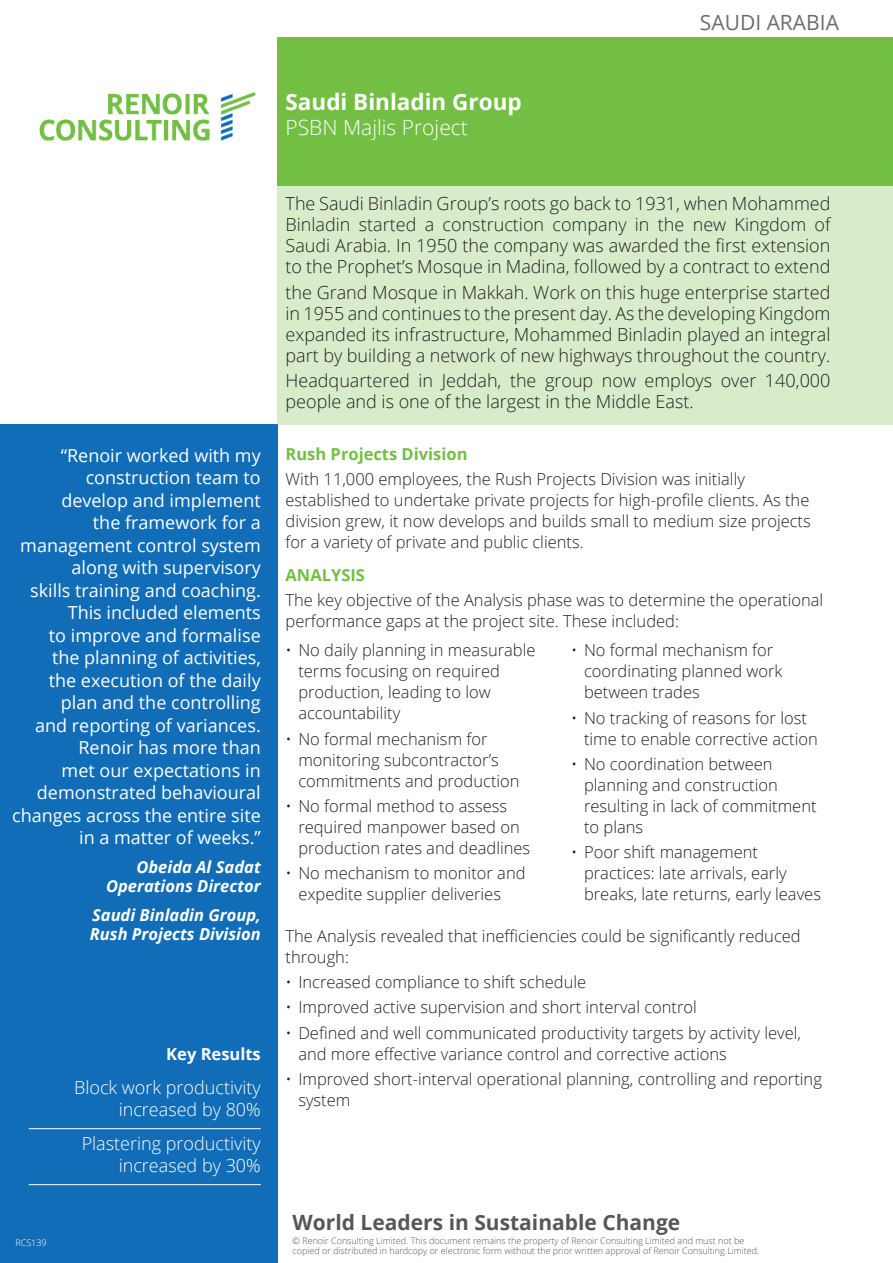
<style>
.page{position:relative;width:893px;height:1263px;background:#fff}
.page>*{position:absolute;margin:0;border:0;box-sizing:border-box;transform-origin:0 0}
.Main_Title{font:700 22.5px "Open Sans";color:#fff}
.t1{font:700 21px "Open Sans";color:#575757}
.Tagline{font:300 21px "Open Sans";color:#fff}
.t2{font:21px "Open Sans";color:#6c6d70}
.Main_Para{font:300 18px/21px "Open Sans";color:#231f20;text-align:justify}
.Testimonial{font:18px/22.5px "Open Sans";color:#fff;text-align:right}
.Key_Results_underlin{font:300 18px/21.6px "Open Sans";color:#fff;text-align:right}
.General_Para{font:300 16.5px/21px "Open Sans";color:#231f20}
.Testimonial_name_des{font:italic 700 16.5px/19.8px "Open Sans";color:#fff;text-align:right}
.Section_Titles{font:700 16.5px "Open Sans";color:#73bf43}
.Key_Results{font:700 16.5px "Open Sans";color:#fff}
.t3{font:300 9px/10.5px "Open Sans";color:#575757}
.t4{font:300 9px "Open Sans";color:#fff}
</style>
<div class="page">
<div style="left:0;top:425px;width:277px;height:838px;background:#116db7"></div>
<div style="left:277px;top:37px;width:615px;height:149px;background:#73bf43"></div>
<img style="left:39px;top:93px;width:216px;height:47px">
<div style="left:277px;top:186px;width:615px;height:239px;background:#d8ecca"></div>
<hr style="left:29px;top:1128px;width:232px;height:1px;background:#fff">
<hr style="left:29px;top:1184px;width:232px;height:1px;background:#fff">
<p class="t2" style="left:700px;top:8px;width:141px">SAUDI ARABIA</p>
<p class="Testimonial" style="left:12px;top:443px;width:250px">“Renoir worked with my construction team to<br>develop and implement<br>the framework for a management control system along with supervisory<br>skills training and coaching.<br>This included elements<br>to improve and formalise<br>the planning of activities,<br>the execution of the daily plan and the controlling<br>and reporting of variances.<br>Renoir has more than<br>met our expectations in demonstrated behavioural changes across the entire site in a matter of weeks.”</p>
<p class="Testimonial_name_des" style="left:106px;top:856px;width:156px">Obeida Al Sadat<br>Operations Director</p>
<p class="Testimonial_name_des" style="left:90px;top:904px;width:172px;text-align:left">Saudi Binladin Group,<br>Rush Projects Division</p>
<p class="t4" style="left:15px;top:1237px;width:33px">RCS139</p>
<p class="Key_Results" style="left:166px;top:1042px;width:96px">Key Results</p>
<p class="Key_Results_underlin" style="left:74px;top:1076px;width:188px">Block work productivity increased by 80%</p>
<p class="Key_Results_underlin" style="left:82px;top:1132px;width:181px">Plastering productivity increased by 30%</p>
<p class="Main_Title" style="left:286px;top:86px;width:238px">Saudi Binladin Group</p>
<p class="Tagline" style="left:286px;top:113px;width:184px">PSBN Majlis Project</p>
<p class="Main_Para" style="left:286px;top:193px;width:546px">The Saudi Binladin Group’s roots go back to 1931, when Mohammed Binladin started a construction company in the new Kingdom of Saudi Arabia. In 1950 the company was awarded the first extension to the Prophet’s Mosque in Madina, followed by a contract to extend</p>
<p class="Main_Para" style="left:286px;top:281px;width:546px">the Grand Mosque in Makkah. Work on this huge enterprise started in 1955 and continues to the present day. As the developing Kingdom expanded its infrastructure, Mohammed Binladin played an integral part by building a network of new highways throughout the country.</p>
<p class="Main_Para" style="left:286px;top:369px;width:546px">Headquartered in Jeddah, the group now employs over 140,000 people and is one of the largest in the Middle East.</p>
<p class="Section_Titles" style="left:286px;top:443px;width:183px">Rush Projects Division</p>
<p class="General_Para" style="left:286px;top:468px;width:527px">With 11,000 employees, the Rush Projects Division was initially established to undertake private projects for high-profile clients. As the division grew, it now develops and builds small to medium size projects for a variety of private and public clients.</p>
<p class="Section_Titles" style="left:286px;top:563px;width:81px">ANALYSIS</p>
<p class="General_Para" style="left:286px;top:589px;width:539px">The key objective of the Analysis phase was to determine the operational performance gaps at the project site. These included:</p>
<p class="General_Para" style="left:298px;top:639px;width:239px;text-indent:-13px">• No daily planning in measurable terms focusing on required production, leading to low accountability</p>
<p class="General_Para" style="left:298px;top:728px;width:223px;text-indent:-13px">• No formal mechanism for monitoring subcontractor’s commitments and production</p>
<p class="General_Para" style="left:298px;top:795px;width:233px;text-indent:-13px">• No formal method to assess required manpower based on production rates and deadlines</p>
<p class="General_Para" style="left:298px;top:862px;width:229px;text-indent:-13px">• No mechanism to monitor and expedite supplier deliveries</p>
<p class="General_Para" style="left:584px;top:639px;width:200px;text-indent:-13px">• No formal mechanism for coordinating planned work between trades</p>
<p class="General_Para" style="left:584px;top:707px;width:235px;text-indent:-13px">• No tracking of reasons for lost time to enable corrective action</p>
<p class="General_Para" style="left:584px;top:753px;width:234px;text-indent:-13px">• No coordination between planning and construction resulting in lack of commitment to plans</p>
<p class="General_Para" style="left:584px;top:841px;width:238px;text-indent:-13px">• Poor shift management practices: late arrivals, early breaks, late returns, early leaves</p>
<p class="General_Para" style="left:286px;top:925px;width:517px">The Analysis revealed that inefficiencies could be significantly reduced through:</p>
<p class="General_Para" style="left:286px;top:971px;width:302px">• Increased compliance to shift schedule</p>
<p class="General_Para" style="left:286px;top:996px;width:413px">• Improved active supervision and short interval control</p>
<p class="General_Para" style="left:298px;top:1021px;width:504px;text-indent:-13px">• Defined and well communicated productivity targets by activity level, and more effective variance control and corrective actions</p>
<p class="General_Para" style="left:298px;top:1068px;width:525px;text-indent:-13px">• Improved short-interval operational planning, controlling and reporting system</p>
<p class="t1" style="left:293px;top:1208px;width:389px">World Leaders in Sustainable Change</p>
<p class="t3" style="left:293px;top:1235px;width:468px">© Renoir Consulting Limited. This document remains the property of Renoir Consulting Limited and must not be copied or distributed in hardcopy or electronic form without the prior written approval of Renoir Consulting Limited.</p>
</div>
